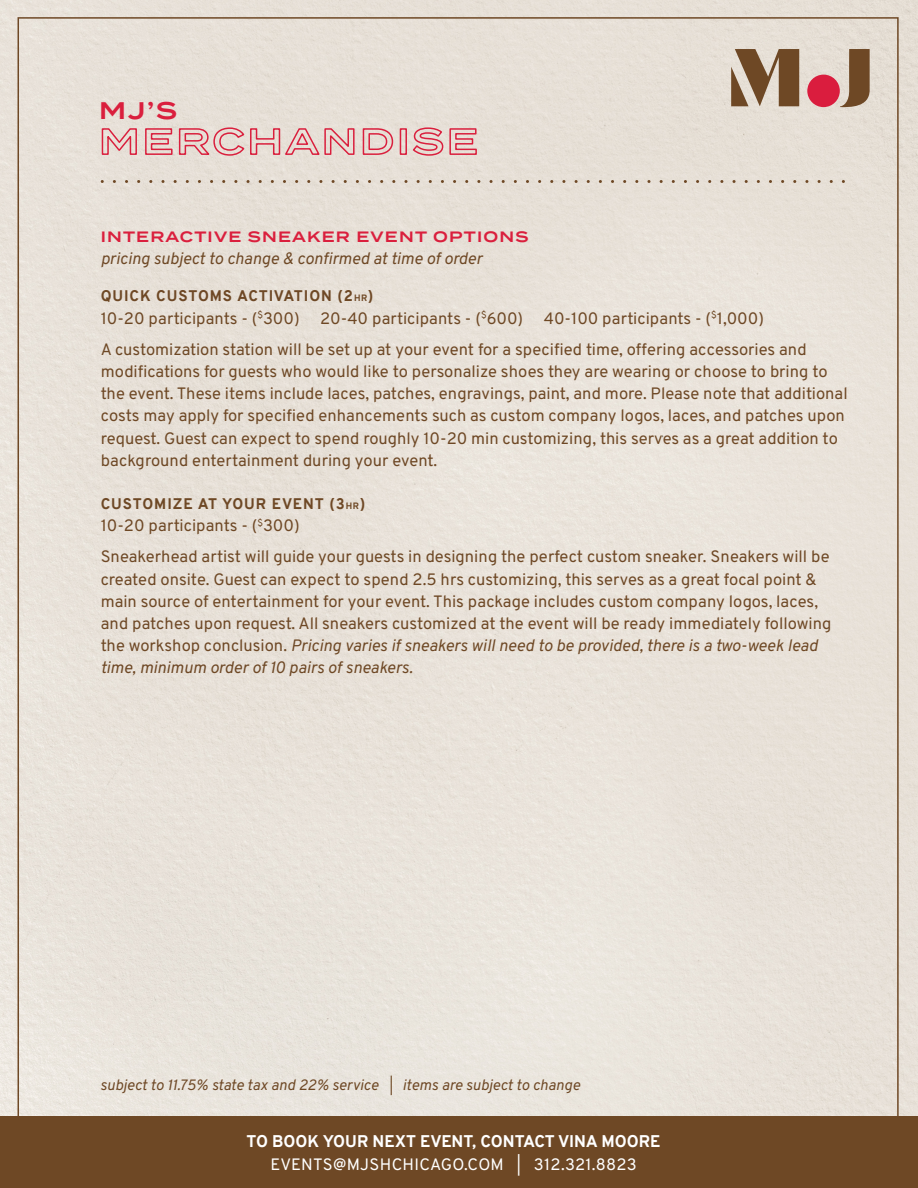
<style>
.page{position:relative;width:918px;height:1188px;background:#fff}
.page>*{position:absolute;margin:0;border:0;box-sizing:border-box;transform-origin:0 0}
.t1{font:600 24px "Termina";color:#da1f3d}
.t2{font:16.5px/22.2px "Overpass";color:#6e4825}
.t3{font:800 16.5px/22.8px "Overpass";color:#fff;text-align:center}
.t4{font:italic 16.5px "Overpass";color:#6e4825}
.t5{font:italic 15px "Overpass";color:#6e4825}
.t6{font:800 15px "Overpass";letter-spacing:.06em;color:#6e4825}
.t7{font:600 15px "Termina";letter-spacing:.08em;color:#da1f3d}
.s1{font-size:9px}
.s2{font-style:italic}
.s3{font-size:13.5px}
.s4{font-weight:400}
.s5{font-weight:400;font-size:15px}
</style>
<div class="page">
<div style="left:0;top:0;width:917px;height:1116px;background:#e8e2d9"></div>
<div style="left:0;top:1116px;width:918px;height:72px;background:#6e4825"></div>
<svg style="left:101px;top:127px;width:37px;height:29px"></svg>
<svg style="left:144px;top:127px;width:211px;height:29px;background:#e3b3b3"></svg>
<svg style="left:362px;top:127px;width:32px;height:29px"></svg>
<div style="left:400px;top:128px;width:7px;height:27px;border:2px solid #da1f3d"></div>
<svg style="left:411px;top:127px;width:67px;height:29px;background:#e3abad"></svg>
<svg style="left:102px;top:180px;width:746px;height:3px;background:#cfc2b4"></svg>
<svg style="left:840px;top:49px;width:30px;height:59px;background:#977b61"></svg>
<div style="left:807px;top:75px;width:33px;height:32px;background:#da1d3e;border-radius:50%"></div>
<svg style="left:731px;top:49px;width:68px;height:57px;background:#987d63"></svg>
<h1 class="t1" style="left:99px;top:93px;width:80px">MJ’S</h1>
<p class="t7" style="left:101px;top:226px;width:430px">INTERACTIVE SNEAKER EVENT OPTIONS</p>
<p class="t4" style="left:101px;top:245px;width:383px">pricing subject to change &amp; confirmed at time of order</p>
<p class="t6" style="left:101px;top:285px;width:274px">QUICK CUSTOMS ACTIVATION (2<span class="s1">HR</span>)</p>
<p class="t2" style="left:101px;top:302px;width:708px;line-height:31.2px">10-20 participants - (<sup>$</sup>300) 20-40 participants - (<sup>$</sup>600) 40-100 participants - (<sup>$</sup>1,000)<br>A customization station will be set up at your event for a specified time, offering accessories and</p>
<p class="t2" style="left:101px;top:360px;width:748px">modifications for guests who would like to personalize shoes they are wearing or choose to bring to the event. These items include laces, patches, engravings, paint, and more. Please note that additional costs may apply for specified enhancements such as custom company logos, laces, and patches upon request. Guest can expect to spend roughly 10-20 min customizing, this serves as a great addition to background entertainment during your event.</p>
<p class="t6" style="left:101px;top:493px;width:266px">CUSTOMIZE AT YOUR EVENT (3<span class="s1">HR</span>)</p>
<p class="t2" style="left:101px;top:509px;width:730px;line-height:31.2px">10-20 participants - (<sup>$</sup>300)<br>Sneakerhead artist will guide your guests in designing the perfect custom sneaker. Sneakers will be</p>
<p class="t2" style="left:101px;top:567px;width:732px">created onsite. Guest can expect to spend 2.5 hrs customizing, this serves as a great focal point &amp; main source of entertainment for your event. This package includes custom company logos, laces, and patches upon request. All sneakers customized at the event will be ready immediately following the workshop conclusion. <span class="s2">Pricing varies if sneakers will need to be provided, there is a two-week lead time, minimum order of 10 pairs of sneakers.</span></p>
<p class="t5" style="left:100px;top:1073px;width:481px">subject to 11.75% state tax and 22% service <span class="s3">|</span> items are subject to change</p>
<p class="t3" style="left:247px;top:1130px;width:415px">TO BOOK YOUR NEXT EVENT, CONTACT VINA MOORE<br><span class="s4">EVENTS@MJSHCHICAGO.COM</span> <span class="s5">|</span> <span class="s4">312.321.8823</span></p>
</div>
